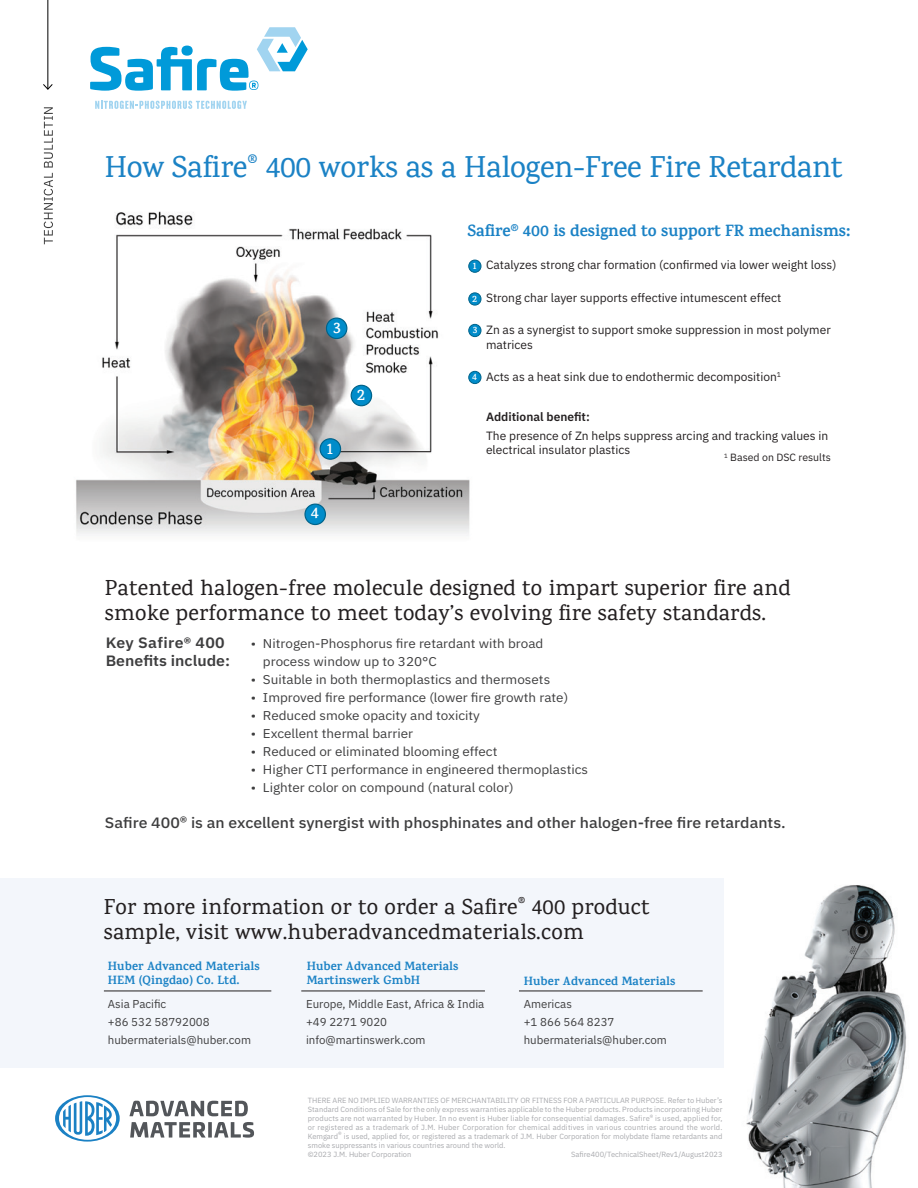
<style>
.page{position:relative;width:918px;height:1188px;background:#fff}
.page>*{position:absolute;margin:0;border:0;box-sizing:border-box;transform-origin:0 0}
.t1{font:500 30.75px "Karma";letter-spacing:-.01em;color:#1b82c5}
.t2{font:500 22.05px/25.2px "Karma";letter-spacing:.01em;color:#231f20}
.t3{font:700 16.5px "Karma";color:#1b82c5}
.t4{font:600 16.5px "Karma";color:#fff}
.Fließtext{font:500 15px "IBM Plex Sans";color:#3e3e3f;scale:1.06 1}
.Fließtext-2{font:600 15px/18px "IBM Plex Sans";color:#3e3e3f;scale:1.06 1}
.Fließtext-3{font:12.75px/18px "IBM Plex Sans";color:#3e3e3f;scale:1.06 1}
.t5{font:700 12.15px "Karma";letter-spacing:.01em;color:#1b82c5}
.t6{font:12px/14.4px "IBM Plex Sans";color:#231f20}
.t7{font:600 12px "IBM Plex Sans";color:#231f20}
.Fließtext-4{font:11.55px "IBM Plex Sans";color:#3e3e3f}
.Highlight_Fließ{font:11.55px "IBM Plex Sans";color:#3e3e3f}
.t8{font:10.5px "IBM Plex Sans";color:#231f20}
.t9{font:600 9.9px "Karma";color:#fff}
.t10{font:7.5px/9px "IBM Plex Sans";color:#a8a9ad;text-align:justify}
</style>
<div class="page">
<img style="left:746px;top:885px;width:161px;height:303px">
<img style="left:76px;top:211px;width:401px;height:323px">
<div style="left:326px;top:318px;width:21px;height:21px;background:#008cca;border-radius:50%"></div>
<div style="left:326px;top:318px;width:21px;height:21px;border:1px solid #00638a;border-radius:50%"></div>
<div style="left:320px;top:439px;width:21px;height:20px;background:#008cca;border-radius:50%"></div>
<div style="left:320px;top:438px;width:21px;height:22px;border:1px solid #00638a;border-radius:50%"></div>
<div style="left:351px;top:385px;width:21px;height:21px;background:#008cca;border-radius:50%"></div>
<div style="left:351px;top:385px;width:21px;height:21px;border:1px solid #00638a;border-radius:50%"></div>
<div style="left:305px;top:504px;width:20px;height:21px;background:#008cca;border-radius:50%"></div>
<div style="left:304px;top:504px;width:22px;height:21px;border:1px solid #00638a;border-radius:50%"></div>
<div style="left:469px;top:260px;width:12px;height:12px;background:#008cca;border-radius:50%"></div>
<div style="left:468px;top:260px;width:13px;height:13px;border:1px solid #00638a;border-radius:50%"></div>
<div style="left:469px;top:293px;width:12px;height:12px;background:#008cca;border-radius:50%"></div>
<div style="left:468px;top:293px;width:13px;height:12px;border:1px solid #00638a;border-radius:50%"></div>
<div style="left:469px;top:324px;width:12px;height:13px;background:#008cca;border-radius:50%"></div>
<div style="left:468px;top:324px;width:13px;height:13px;border:1px solid #00638a;border-radius:50%"></div>
<div style="left:469px;top:371px;width:12px;height:13px;background:#008cca;border-radius:50%"></div>
<div style="left:468px;top:371px;width:13px;height:13px;border:1px solid #00638a;border-radius:50%"></div>
<div style="left:0;top:878px;width:723px;height:189px;background:#f3f6fb"></div>
<hr style="left:301px;top:991px;width:184px;height:1px;background:#231f20">
<hr style="left:104px;top:991px;width:167px;height:1px;background:#231f20">
<svg style="left:95px;top:101px;width:152px;height:8px"></svg>
<svg style="left:90px;top:27px;width:218px;height:64px"></svg>
<hr style="left:48px;top:0;width:1px;height:89px;background:#000">
<svg style="left:43px;top:84px;width:10px;height:6px"></svg>
<svg style="left:44px;top:107px;width:9px;height:137px"></svg>
<svg style="left:55px;top:1095px;width:65px;height:47px"></svg>
<svg style="left:129px;top:1101px;width:119px;height:15px"></svg>
<svg style="left:130px;top:1122px;width:76px;height:16px"></svg>
<svg style="left:208px;top:1122px;width:4px;height:16px"></svg>
<svg style="left:214px;top:1122px;width:40px;height:16px"></svg>
<hr style="left:519px;top:991px;width:184px;height:1px;background:#231f20">
<p class="t1" style="left:105px;top:148px;width:740px">How Safire<sup>®</sup> 400 works as a Halogen-Free Fire Retardant</p>
<p class="t4" style="left:333px;top:318px;width:9px">3</p>
<p class="t4" style="left:327px;top:438px;width:8px">1</p>
<p class="t4" style="left:311px;top:503px;width:10px">4</p>
<p class="t4" style="left:357px;top:385px;width:10px">2</p>
<p class="t3" style="left:467px;top:221px;width:385px">Safire<sup>®</sup> 400 is designed to support FR mechanisms:</p>
<p class="t6" style="left:486px;top:257px;width:352px">Catalyzes strong char formation (confirmed via lower weight loss)</p>
<p class="t6" style="left:486px;top:289px;width:297px">Strong char layer supports effective intumescent effect</p>
<p class="t6" style="left:486px;top:322px;width:346px">Zn as a synergist to support smoke suppression in most polymer matrices</p>
<p class="t6" style="left:486px;top:369px;width:297px">Acts as a heat sink due to endothermic decomposition<sup>1</sup></p>
<p class="t7" style="left:486px;top:407px;width:105px">Additional benefit:</p>
<p class="t6" style="left:486px;top:427px;width:344px">The presence of Zn helps suppress arcing and tracking values in electrical insulator plastics</p>
<p class="t8" style="left:724px;top:450px;width:108px"><sup>1</sup> Based on DSC results</p>
<p class="t9" style="left:473px;top:260px;width:5px">1</p>
<p class="t9" style="left:472px;top:293px;width:6px">2</p>
<p class="t9" style="left:473px;top:324px;width:6px">3</p>
<p class="t9" style="left:472px;top:371px;width:6px">4</p>
<p class="t2" style="left:105px;top:574px;width:687px">Patented halogen-free molecule designed to impart superior fire and smoke performance to meet today’s evolving fire safety standards.</p>
<p class="Fließtext-2" style="left:106px;top:632px;width:119px">Key Safire® 400<br>Benefits include:</p>
<p class="Fließtext-3" style="left:263px;top:633px;width:266px;text-indent:-12px">• Nitrogen-Phosphorus fire retardant with broad process window up to 320°C</p>
<p class="Fließtext-3" style="left:251px;top:669px;width:284px">• Suitable in both thermoplastics and thermosets</p>
<p class="Fließtext-3" style="left:251px;top:687px;width:301px">• Improved fire performance (lower fire growth rate)</p>
<p class="Fließtext-3" style="left:251px;top:705px;width:218px">• Reduced smoke opacity and toxicity</p>
<p class="Fließtext-3" style="left:251px;top:723px;width:155px">• Excellent thermal barrier</p>
<p class="Fließtext-3" style="left:251px;top:741px;width:234px">• Reduced or eliminated blooming effect</p>
<p class="Fließtext-3" style="left:251px;top:759px;width:320px">• Higher CTI performance in engineered thermoplastics</p>
<p class="Fließtext-3" style="left:251px;top:777px;width:249px">• Lighter color on compound (natural color)</p>
<p class="Fließtext" style="left:105px;top:811px;width:644px">Safire 400® is an excellent synergist with phosphinates and other halogen-free fire retardants.</p>
<p class="t2" style="left:104px;top:894px;width:547px">For more information or to order a Safire<sup>®</sup> 400 product sample, visit www.huberadvancedmaterials.com</p>
<p class="t5" style="left:108px;top:958px;width:153px">Huber Advanced Materials</p>
<p class="t5" style="left:108px;top:973px;width:133px">HEM (Qingdao) Co. Ltd.</p>
<p class="Highlight_Fließ" style="left:108px;top:995px;width:60px">Asia Pacific</p>
<p class="Fließtext-4" style="left:108px;top:1013px;width:103px">+86 532 58792008</p>
<p class="Fließtext-4" style="left:108px;top:1031px;width:145px">hubermaterials@huber.com</p>
<p class="t5" style="left:307px;top:958px;width:153px">Huber Advanced Materials</p>
<p class="t5" style="left:307px;top:973px;width:115px">Martinswerk GmbH</p>
<p class="Highlight_Fließ" style="left:306px;top:995px;width:180px">Europe, Middle East, Africa &amp; India</p>
<p class="Fließtext-4" style="left:306px;top:1013px;width:83px">+49 2271 9020</p>
<p class="Fließtext-4" style="left:306px;top:1031px;width:121px">info@martinswerk.com</p>
<p class="t5" style="left:524px;top:974px;width:153px">Huber Advanced Materials</p>
<p class="Highlight_Fließ" style="left:524px;top:995px;width:50px">Americas</p>
<p class="Fließtext-4" style="left:524px;top:1013px;width:92px">+1 866 564 8237</p>
<p class="Fließtext-4" style="left:524px;top:1031px;width:145px">hubermaterials@huber.com</p>
<p class="t10" style="left:308px;top:1095px;width:416px">THERE ARE NO IMPLIED WARRANTIES OF MERCHANTABILITY OR FITNESS FOR A PARTICULAR PURPOSE. Refer to Huber’s Standard Conditions of Sale for the only express warranties applicable to the Huber products. Products incorporating Huber products are not warranted by Huber. In no event is Huber liable for consequential damages. Safire® is used, applied for, or registered as a trademark of J.M. Huber Corporation for chemical additives in various countries around the world.<br>Kemgard® is used, applied for, or registered as a trademark of J.M. Huber Corporation for molybdate flame retardants and smoke suppressants in various countries around the world.</p>
<p class="t10" style="left:308px;top:1149px;width:105px">©2023 J.M. Huber Corporation</p>
<p class="t10" style="left:571px;top:1149px;width:153px">Safire400/TechnicalSheet/Rev1/August2023</p>
</div>
